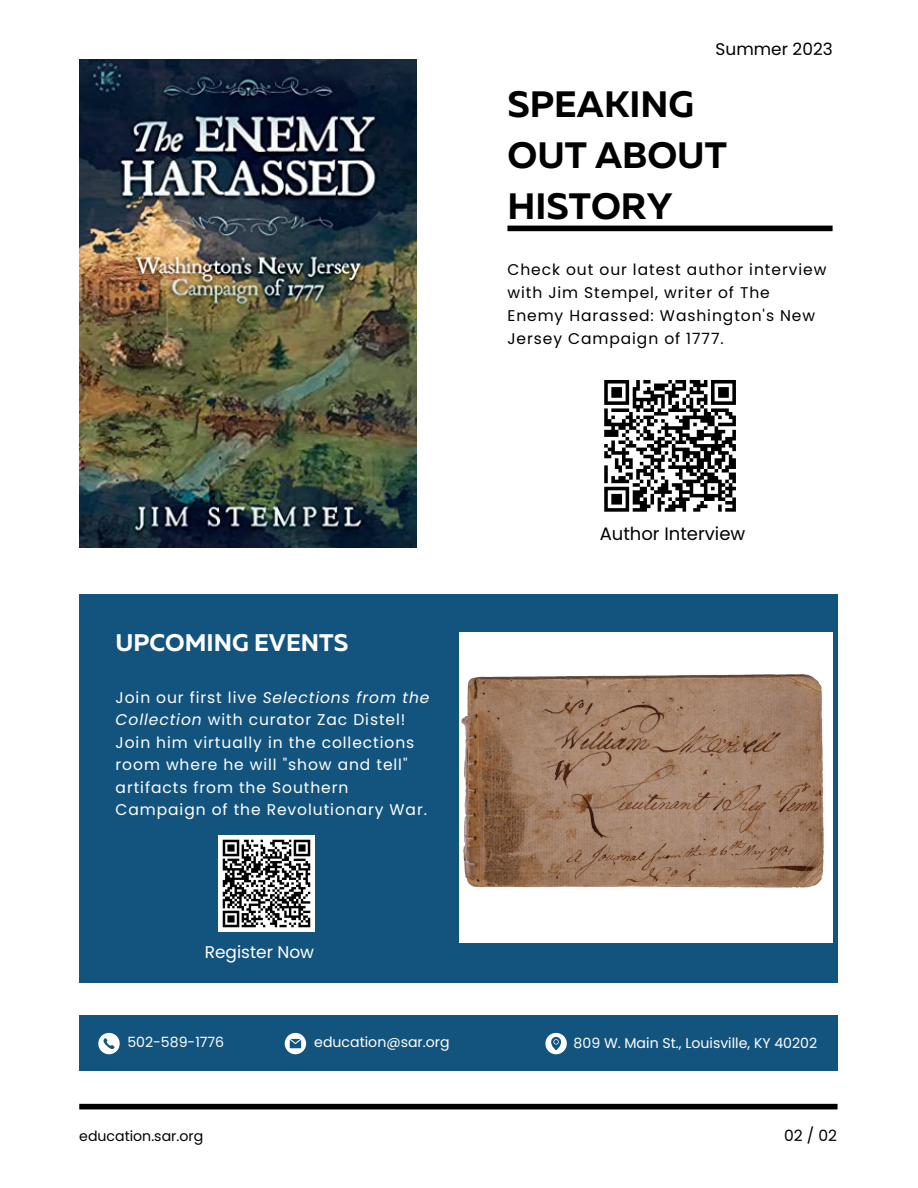
<style>
.page{position:relative;width:918px;height:1188px;background:#fff}
.page>*{position:absolute;margin:0;border:0;box-sizing:border-box;transform-origin:0 0}
.t1{font:700 36.6px/51px "Muller";color:#000}
.t2{font:700 24px "Muller";color:#fff}
.t3{font:18px "Poppins";color:#000}
.t4{font:16.95px "Poppins";color:#fff}
.t5{font:16.95px "Poppins";color:#000}
.t6{font:15.45px/22.5px "Poppins";letter-spacing:.06em;color:#fff}
.t7{font:15.45px/23.2px "Poppins";letter-spacing:.06em;color:#000}
.t8{font:14.1px "Poppins";color:#fff}
.t9{font:14.1px "Poppins";color:#000}
.s1{font-style:italic}
</style>
<div class="page">
<img style="left:79px;top:60px;width:338px;height:487px">
<div style="left:79px;top:594px;width:759px;height:389px;background:#13547e"></div>
<div style="left:79px;top:1016px;width:759px;height:55px;background:#13547e"></div>
<div style="left:507px;top:226px;width:326px;height:5px;background:#000"></div>
<img style="left:459px;top:632px;width:373px;height:311px">
<div style="left:79px;top:1104px;width:759px;height:5px;background:#000"></div>
<svg style="left:98px;top:1033px;width:22px;height:21px"></svg>
<svg style="left:285px;top:1033px;width:21px;height:21px"></svg>
<svg style="left:545px;top:1033px;width:22px;height:21px"></svg>
<svg style="left:604px;top:380px;width:132px;height:132px"></svg>
<img style="left:218px;top:836px;width:96px;height:95px">
<p class="t5" style="left:716px;top:37px;width:119px">Summer 2023</p>
<p class="t1" style="left:508px;top:82px;width:221px">SPEAKING<br>OUT ABOUT<br>HISTORY</p>
<p class="t7" style="left:507px;top:258px;width:320px">Check out our latest author interview with Jim Stempel, writer of The<br>Enemy Harassed: Washington's New<br>Jersey Campaign of 1777.</p>
<p class="t2" style="left:116px;top:633px;width:234px">UPCOMING EVENTS</p>
<p class="t6" style="left:116px;top:686px;width:315px">Join our first live <span class="s1">Selections from the Collection</span> with curator Zac Distel!<br>Join him virtually in the collections room where he will "show and tell" artifacts from the Southern Campaign of the Revolutionary War.</p>
<p class="t4" style="left:205px;top:940px;width:111px">Register Now</p>
<p class="t3" style="left:600px;top:521px;width:147px">Author Interview</p>
<p class="t8" style="left:127px;top:1032px;width:98px">502-589-1776</p>
<p class="t8" style="left:314px;top:1032px;width:137px">education@sar.org</p>
<p class="t8" style="left:574px;top:1033px;width:245px">809 W. Main St., Louisville, KY 40202</p>
<p class="t9" style="left:79px;top:1126px;width:125px">education.sar.org</p>
<p class="t7" style="left:784px;top:1124px;width:54px">02 / 02</p>
</div>
